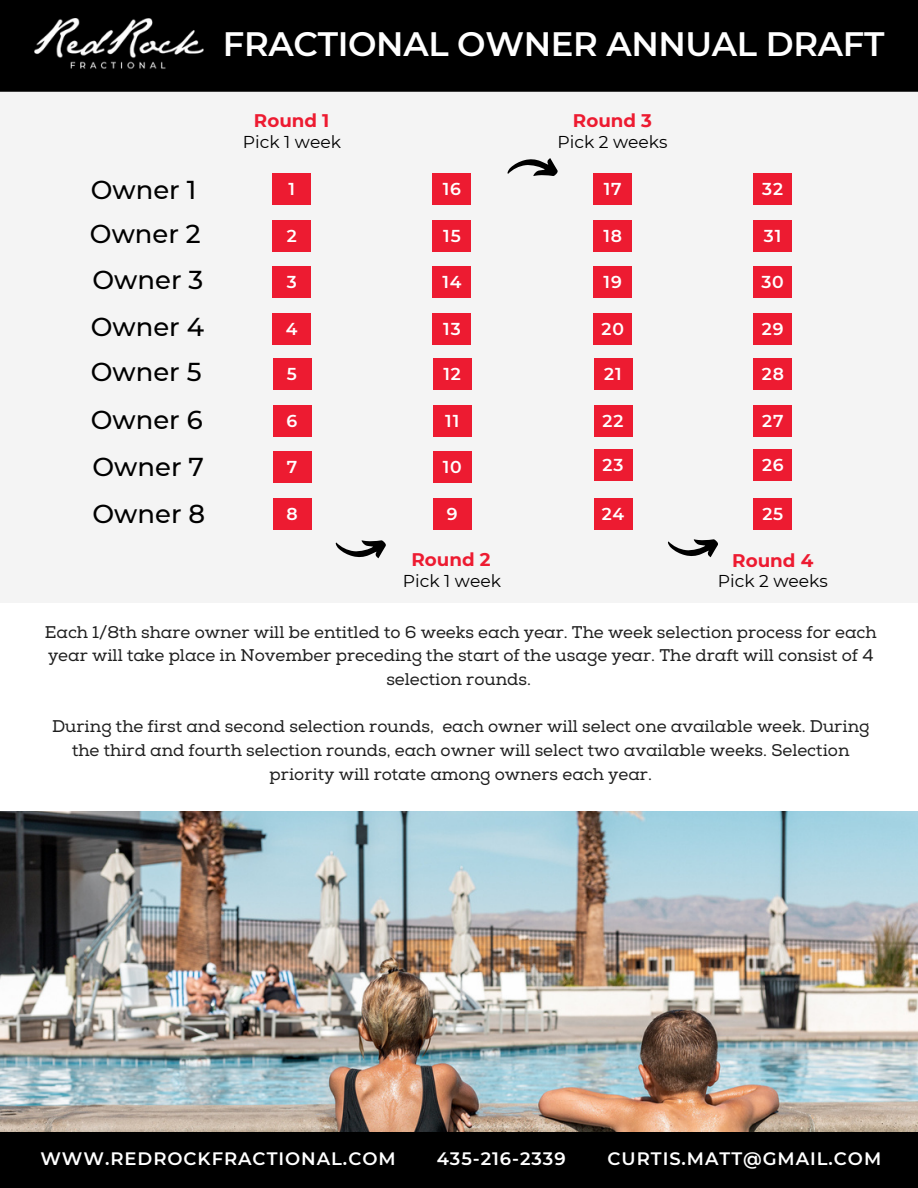
<style>
.page{position:relative;width:918px;height:1188px;background:#fff}
.page>*{position:absolute;margin:0;border:0;box-sizing:border-box;transform-origin:0 0}
.t1{font:600 33.9px "Montserrat";letter-spacing:-.01em;color:#fff}
.t2{font:500 25.8px "Montserrat";color:#000}
.t3{font:700 18.3px "Montserrat";color:#ed1b31}
.t4{font:600 18px "Montserrat";letter-spacing:.055em;color:#fff}
.t5{font:600 17.25px "Montserrat";letter-spacing:.055em;color:#fff}
.t6{font:17.1px "Montserrat";color:#000}
.t7{font:16.95px/23.7px "Nexa Slab";color:#1e1e1e;text-align:center}
</style>
<div class="page">
<div style="left:0;top:0;width:918px;height:92px;background:#000"></div>
<div style="left:0;top:92px;width:918px;height:512px;background:#f4f4f4"></div>
<svg style="left:336px;top:540px;width:50px;height:18px"></svg>
<svg style="left:668px;top:539px;width:50px;height:18px"></svg>
<svg style="left:507px;top:158px;width:50px;height:18px"></svg>
<div style="left:272px;top:173px;width:39px;height:32px;background:#ed1b31"></div>
<div style="left:272px;top:220px;width:39px;height:31px;background:#ed1b31"></div>
<div style="left:272px;top:266px;width:39px;height:32px;background:#ed1b31"></div>
<div style="left:272px;top:313px;width:39px;height:32px;background:#ed1b31"></div>
<div style="left:273px;top:358px;width:38px;height:32px;background:#ed1b31"></div>
<div style="left:273px;top:405px;width:38px;height:32px;background:#ed1b31"></div>
<div style="left:273px;top:451px;width:38px;height:32px;background:#ed1b31"></div>
<div style="left:273px;top:498px;width:38px;height:32px;background:#ed1b31"></div>
<div style="left:433px;top:173px;width:38px;height:32px;background:#ed1b31"></div>
<div style="left:433px;top:220px;width:38px;height:31px;background:#ed1b31"></div>
<div style="left:433px;top:266px;width:38px;height:32px;background:#ed1b31"></div>
<div style="left:433px;top:313px;width:38px;height:32px;background:#ed1b31"></div>
<div style="left:433px;top:358px;width:39px;height:32px;background:#ed1b31"></div>
<div style="left:433px;top:405px;width:39px;height:32px;background:#ed1b31"></div>
<div style="left:433px;top:451px;width:39px;height:32px;background:#ed1b31"></div>
<div style="left:433px;top:498px;width:39px;height:32px;background:#ed1b31"></div>
<div style="left:593px;top:173px;width:39px;height:32px;background:#ed1b31"></div>
<div style="left:593px;top:220px;width:39px;height:31px;background:#ed1b31"></div>
<div style="left:593px;top:266px;width:39px;height:32px;background:#ed1b31"></div>
<div style="left:593px;top:313px;width:39px;height:32px;background:#ed1b31"></div>
<div style="left:594px;top:358px;width:38px;height:32px;background:#ed1b31"></div>
<div style="left:594px;top:405px;width:38px;height:32px;background:#ed1b31"></div>
<div style="left:594px;top:498px;width:38px;height:32px;background:#ed1b31"></div>
<div style="left:594px;top:449px;width:38px;height:32px;background:#ed1b31"></div>
<div style="left:753px;top:173px;width:39px;height:32px;background:#ed1b31"></div>
<div style="left:753px;top:220px;width:39px;height:32px;background:#ed1b31"></div>
<div style="left:753px;top:266px;width:39px;height:32px;background:#ed1b31"></div>
<div style="left:753px;top:313px;width:39px;height:32px;background:#ed1b31"></div>
<div style="left:754px;top:358px;width:38px;height:32px;background:#ed1b31"></div>
<div style="left:754px;top:405px;width:38px;height:32px;background:#ed1b31"></div>
<div style="left:754px;top:498px;width:38px;height:32px;background:#ed1b31"></div>
<div style="left:754px;top:449px;width:38px;height:32px;background:#ed1b31"></div>
<img style="left:35px;top:19px;width:168px;height:50px">
<div style="left:0;top:603px;width:918px;height:208px;background:#fff"></div>
<img style="left:0;top:811px;width:918px;height:321px">
<div style="left:0;top:1132px;width:918px;height:56px;background:#000"></div>
<p class="t1" style="left:223px;top:23px;width:663px">FRACTIONAL OWNER ANNUAL DRAFT</p>
<p class="t2" style="left:91px;top:174px;width:107px">Owner 1</p>
<p class="t2" style="left:90px;top:218px;width:112px">Owner 2</p>
<p class="t2" style="left:93px;top:264px;width:112px">Owner 3</p>
<p class="t2" style="left:91px;top:311px;width:115px">Owner 4</p>
<p class="t2" style="left:91px;top:356px;width:112px">Owner 5</p>
<p class="t2" style="left:91px;top:404px;width:113px">Owner 6</p>
<p class="t2" style="left:93px;top:451px;width:113px">Owner 7</p>
<p class="t2" style="left:93px;top:498px;width:114px">Owner 8</p>
<p class="t3" style="left:254px;top:109px;width:77px">Round 1</p>
<p class="t6" style="left:243px;top:131px;width:100px">Pick 1 week</p>
<p class="t5" style="left:288px;top:178px;width:8px">1</p>
<p class="t5" style="left:287px;top:225px;width:12px">2</p>
<p class="t5" style="left:287px;top:271px;width:12px">3</p>
<p class="t5" style="left:286px;top:318px;width:13px">4</p>
<p class="t5" style="left:287px;top:363px;width:12px">5</p>
<p class="t5" style="left:287px;top:410px;width:12px">6</p>
<p class="t5" style="left:287px;top:456px;width:12px">7</p>
<p class="t5" style="left:286px;top:503px;width:13px">8</p>
<p class="t3" style="left:573px;top:109px;width:81px">Round 3</p>
<p class="t6" style="left:557px;top:131px;width:112px">Pick 2 weeks</p>
<p class="t5" style="left:443px;top:178px;width:20px">16</p>
<p class="t5" style="left:443px;top:225px;width:19px">15</p>
<p class="t5" style="left:442px;top:271px;width:21px">14</p>
<p class="t5" style="left:443px;top:318px;width:19px">13</p>
<p class="t5" style="left:444px;top:363px;width:19px">12</p>
<p class="t5" style="left:445px;top:410px;width:16px">11</p>
<p class="t5" style="left:443px;top:456px;width:21px">10</p>
<p class="t5" style="left:447px;top:503px;width:12px">9</p>
<p class="t5" style="left:604px;top:178px;width:19px">17</p>
<p class="t5" style="left:603px;top:225px;width:20px">18</p>
<p class="t5" style="left:604px;top:271px;width:20px">19</p>
<p class="t5" style="left:601px;top:318px;width:24px">20</p>
<p class="t5" style="left:604px;top:363px;width:19px">21</p>
<p class="t5" style="left:603px;top:410px;width:22px">22</p>
<p class="t5" style="left:762px;top:178px;width:22px">32</p>
<p class="t5" style="left:764px;top:225px;width:19px">31</p>
<p class="t5" style="left:761px;top:271px;width:24px">30</p>
<p class="t5" style="left:762px;top:318px;width:23px">29</p>
<p class="t5" style="left:762px;top:363px;width:24px">28</p>
<p class="t5" style="left:762px;top:410px;width:23px">27</p>
<p class="t5" style="left:603px;top:455px;width:22px">23</p>
<p class="t5" style="left:762px;top:455px;width:23px">26</p>
<p class="t5" style="left:602px;top:503px;width:24px">24</p>
<p class="t5" style="left:762px;top:503px;width:22px">25</p>
<p class="t3" style="left:411px;top:548px;width:81px">Round 2</p>
<p class="t3" style="left:732px;top:549px;width:83px">Round 4</p>
<p class="t6" style="left:403px;top:570px;width:100px">Pick 1 week</p>
<p class="t6" style="left:718px;top:571px;width:112px">Pick 2 weeks</p>
<p class="t7" style="left:45px;top:621px;width:833px">Each 1/8th share owner will be entitled to 6 weeks each year. The week selection process for each year will take place in November preceding the start of the usage year. The draft will consist of 4 selection rounds.</p>
<p class="t7" style="left:52px;top:715px;width:819px">During the first and second selection rounds, each owner will select one available week. During the third and fourth selection rounds, each owner will select two available weeks. Selection priority will rotate among owners each year.</p>
<p class="t4" style="left:40px;top:1147px;width:357px">WWW.REDROCKFRACTIONAL.COM</p>
<p class="t4" style="left:437px;top:1147px;width:130px">435-216-2339</p>
<p class="t4" style="left:608px;top:1147px;width:275px">CURTIS.MATT@GMAIL.COM</p>
</div>
